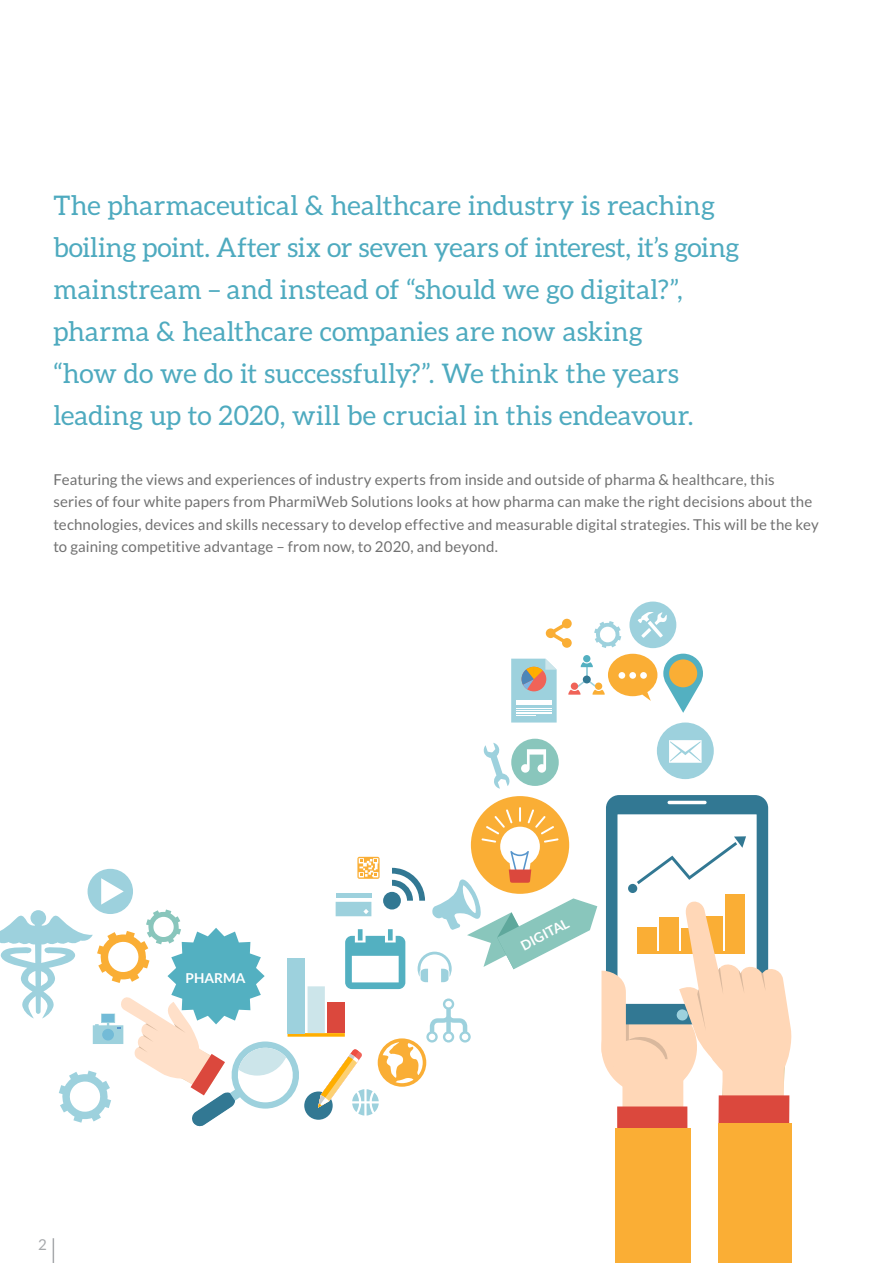
<style>
.page{position:relative;width:893px;height:1263px;background:#fff}
.page>*{position:absolute;margin:0;border:0;box-sizing:border-box;transform-origin:0 0}
.t1{font:27px/42px "Aleo";letter-spacing:.005em;color:#4eaabf}
.t2{font:15px/22.5px "Lato";letter-spacing:.005em;color:#717171}
.t3{font:15px "Lato";color:#a7a9ac}
.t4{font:700 13.65px "Lato";color:#fff}
.t5{font:700 13.5px "Lato";color:#fff}
</style>
<div class="page">
<svg style="left:53px;top:1238px;width:1px;height:25px"></svg>
<div style="left:606px;top:795px;width:162px;height:229px;background:#327893;border-radius:13px"></div>
<hr style="left:667px;top:801px;width:40px;height:3px;background:#fff;border-radius:2px">
<div style="left:718px;top:1123px;width:73px;height:140px;background:#faae35"></div>
<div style="left:615px;top:1128px;width:76px;height:135px;background:#faae35"></div>
<div style="left:471px;top:796px;width:98px;height:98px;background:#faae35;border-radius:50%"></div>
<svg style="left:304px;top:1033px;width:14px;height:4px"></svg>
<div style="left:288px;top:958px;width:17px;height:75px;background:#9dd1dd"></div>
<div style="left:308px;top:986px;width:17px;height:47px;background:#cce5ea"></div>
<div style="left:304px;top:1091px;width:29px;height:29px;background:#327893;border-radius:50%"></div>
<svg style="left:511px;top:659px;width:46px;height:63px;background:#b3cbcd"></svg>
<div style="left:657px;top:722px;width:57px;height:57px;background:#9dd1dd;border-radius:50%"></div>
<svg style="left:594px;top:621px;width:27px;height:27px"></svg>
<div style="left:629px;top:601px;width:47px;height:47px;background:#9dd1dd;border-radius:50%"></div>
<svg style="left:663px;top:654px;width:40px;height:59px"></svg>
<div style="left:669px;top:659px;width:28px;height:28px;background:#faae35;border-radius:50%"></div>
<div style="left:88px;top:869px;width:45px;height:45px;background:#9dd1dd;border-radius:50%"></div>
<svg style="left:483px;top:743px;width:27px;height:46px"></svg>
<div style="left:511px;top:739px;width:48px;height:47px;background:#89c6bc;border-radius:50%"></div>
<svg style="left:521px;top:749px;width:25px;height:24px"></svg>
<svg style="left:0;top:878px;width:304px;height:249px"></svg>
<svg style="left:546px;top:619px;width:26px;height:29px"></svg>
<svg style="left:318px;top:807px;width:474px;height:392px"></svg>
<svg style="left:638px;top:612px;width:29px;height:26px"></svg>
<svg style="left:669px;top:740px;width:33px;height:23px"></svg>
<svg style="left:568px;top:654px;width:89px;height:47px"></svg>
<div style="left:595px;top:682px;width:7px;height:8px;background:#faae35;border-radius:50%"></div>
<p class="t1" style="left:53px;top:184px;width:688px">The pharmaceutical &amp; healthcare industry is reaching boiling point. After six or seven years of interest, it’s going mainstream – and instead of “should we go digital?”, pharma &amp; healthcare companies are now asking<br>“how do we do it successfully?”. We think the years leading up to 2020, will be crucial in this endeavour.</p>
<p class="t2" style="left:53px;top:468px;width:767px">Featuring the views and experiences of industry experts from inside and outside of pharma &amp; healthcare, this<br>series of four white papers from PharmiWeb Solutions looks at how pharma can make the right decisions about the technologies, devices and skills necessary to develop effective and measurable digital strategies. This will be the key to gaining competitive advantage – from now, to 2020, and beyond.</p>
<p class="t3" style="left:38px;top:1236px;width:10px">2</p>
<p class="t5" style="left:186px;top:970px;width:61px">PHARMA</p>
<p class="t4" style="left:518px;top:939px;width:54px;rotate:-28deg">DIGITAL</p>
</div>
